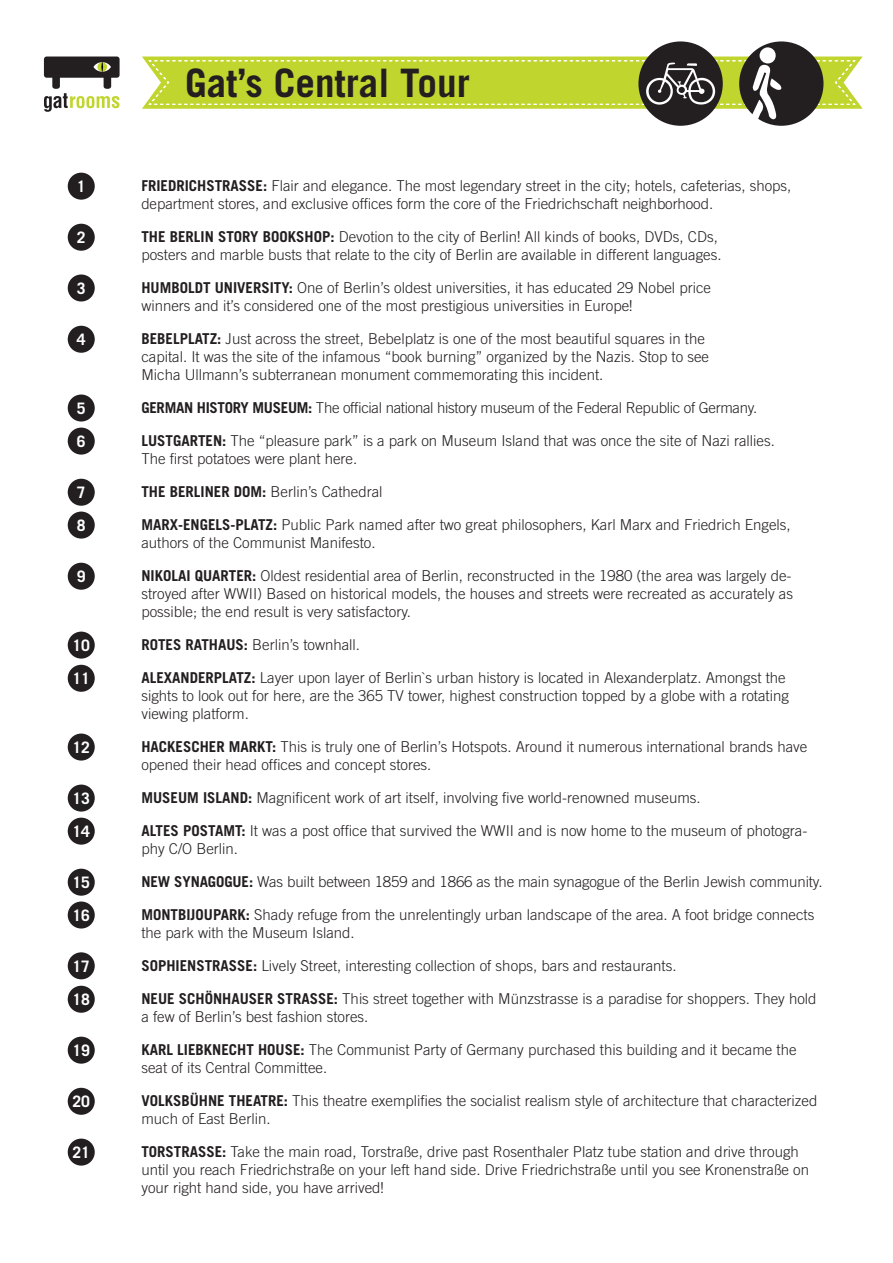
<style>
.page{position:relative;width:893px;height:1263px;background:#fff}
.page>*{position:absolute;margin:0;border:0;box-sizing:border-box;transform-origin:0 0}
.t1{font:700 39.3px "Trade Gothic";color:#231f20}
.t2{font:700 15.9px/33px "Trade Gothic";color:#fff}
.t3{font:300 15px/18px "Trade Gothic";color:#231f20}
.t4{font:700 15px "Trade Gothic";color:#231f20}
.t5{font:300 15px "Trade Gothic";letter-spacing:-.02em;color:#231f20}
.s1{font-weight:700}
</style>
<div class="page">
<svg style="left:44px;top:57px;width:76px;height:55px"></svg>
<div style="left:638px;top:41px;width:85px;height:85px;background:#231f20;border-radius:50%"></div>
<div style="left:739px;top:41px;width:84px;height:85px;background:#231f20;border-radius:50%"></div>
<div style="left:759px;top:47px;width:17px;height:17px;background:#fff;border-radius:50%"></div>
<svg style="left:142px;top:57px;width:721px;height:65px"></svg>
<div style="left:68px;top:173px;width:27px;height:27px;background:#231f20;border-radius:50%"></div>
<div style="left:68px;top:224px;width:27px;height:27px;background:#231f20;border-radius:50%"></div>
<div style="left:68px;top:274px;width:27px;height:27px;background:#231f20;border-radius:50%"></div>
<div style="left:68px;top:326px;width:27px;height:27px;background:#231f20;border-radius:50%"></div>
<div style="left:68px;top:394px;width:27px;height:27px;background:#231f20;border-radius:50%"></div>
<div style="left:68px;top:428px;width:27px;height:27px;background:#231f20;border-radius:50%"></div>
<div style="left:68px;top:479px;width:27px;height:27px;background:#231f20;border-radius:50%"></div>
<div style="left:68px;top:512px;width:27px;height:27px;background:#231f20;border-radius:50%"></div>
<div style="left:68px;top:563px;width:27px;height:27px;background:#231f20;border-radius:50%"></div>
<div style="left:68px;top:632px;width:27px;height:27px;background:#231f20;border-radius:50%"></div>
<div style="left:68px;top:665px;width:27px;height:27px;background:#231f20;border-radius:50%"></div>
<div style="left:68px;top:733px;width:27px;height:27px;background:#231f20;border-radius:50%"></div>
<div style="left:68px;top:784px;width:27px;height:27px;background:#231f20;border-radius:50%"></div>
<div style="left:68px;top:818px;width:27px;height:27px;background:#231f20;border-radius:50%"></div>
<div style="left:68px;top:869px;width:27px;height:27px;background:#231f20;border-radius:50%"></div>
<div style="left:68px;top:901px;width:27px;height:27px;background:#231f20;border-radius:50%"></div>
<div style="left:68px;top:952px;width:27px;height:27px;background:#231f20;border-radius:50%"></div>
<div style="left:68px;top:986px;width:27px;height:27px;background:#231f20;border-radius:50%"></div>
<div style="left:68px;top:1037px;width:27px;height:27px;background:#231f20;border-radius:50%"></div>
<div style="left:68px;top:1088px;width:27px;height:27px;background:#231f20;border-radius:50%"></div>
<div style="left:68px;top:1138px;width:27px;height:27px;background:#231f20;border-radius:50%"></div>
<p class="t2" style="left:77px;top:170px;width:10px">1</p>
<p class="t2" style="left:77px;top:221px;width:10px">2</p>
<p class="t2" style="left:77px;top:272px;width:10px">3</p>
<p class="t2" style="left:77px;top:323px;width:10px">4</p>
<p class="t2" style="left:77px;top:392px;width:10px">5<br>6</p>
<p class="t2" style="left:77px;top:476px;width:10px">7<br>8</p>
<p class="t2" style="left:77px;top:560px;width:10px">9</p>
<p class="t2" style="left:72px;top:629px;width:19px">10<br>11</p>
<p class="t2" style="left:72px;top:731px;width:19px">12</p>
<p class="t2" style="left:72px;top:782px;width:19px">13<br>14</p>
<p class="t2" style="left:72px;top:866px;width:19px">15<br>16</p>
<p class="t2" style="left:72px;top:949px;width:19px;line-height:33.5px">17<br>18</p>
<p class="t2" style="left:72px;top:1034px;width:19px">19</p>
<p class="t2" style="left:72px;top:1085px;width:19px">20</p>
<p class="t2" style="left:72px;top:1136px;width:19px">21</p>
<h1 class="t1" style="left:185px;top:59px;width:286px">GAT’S CENTRAL TOUR</h1>
<p class="t3" style="left:141px;top:176px;width:651px;text-indent:98px"><span class="s1">SSE:</span> Flair and elegance. The most legendary street in the city; hotels, cafeterias, shops, department stores, and exclusive offices form the core of the Friedrichschaft neighborhood.</p>
<p class="t4" style="left:141px;top:227px;width:140px">THE BERLIN STORY BOOKSHOP</p>
<p class="t4" style="left:141px;top:176px;width:57px">FRIEDRICHSTRA</p>
<p class="t3" style="left:141px;top:227px;width:582px;text-align:right"><span class="s1">:</span> Devotion to the city of Berlin! All kinds of books, DVDs, CDs,<br>posters and marble busts that relate to the city of Berlin are available in different languages.</p>
<p class="t4" style="left:141px;top:278px;width:19px">HUMBOLDT</p>
<p class="t3" style="left:141px;top:278px;width:571px;text-indent:73px"><span class="s1">UNIVERSITY:</span> One of Berlin’s oldest universities, it has educated 29 Nobel price winners and it’s considered one of the most prestigious universities in Europe!</p>
<p class="t4" style="left:141px;top:329px;width:40px">BEBELPLAT</p>
<p class="t3" style="left:141px;top:329px;width:569px;text-indent:68px"><span class="s1">Z:</span> Just across the street, Bebelplatz is one of the most beautiful squares in the capital. It was the site of the infamous “book burning” organized by the Nazis. Stop to see<br>Micha Ullmann’s subterranean monument commemorating this incident.</p>
<p class="t4" style="left:141px;top:398px;width:25px">GERMAN</p>
<p class="t4" style="left:197px;top:398px;width:22px">HISTOR</p>
<p class="t5" style="left:241px;top:399px;width:518px"><span class="s1">Y MUSEUM:</span> The official national history museum of the Federal Republic of Germany.</p>
<p class="t4" style="left:141px;top:431px;width:16px">LUSTGART</p>
<p class="t3" style="left:141px;top:431px;width:635px;text-indent:64px"><span class="s1">EN:</span> The “pleasure park” is a park on Museum Island that was once the site of Nazi rallies.<br>The first potatoes were plant here.</p>
<p class="t3" style="left:141px;top:482px;width:243px"><span class="s1">THE BERLINER DOM:</span> Berlin’s Cathedral</p>
<p class="t3" style="left:141px;top:515px;width:651px"><span class="s1">MARX-ENGELS-PLATZ:</span> Public Park named after two great philosophers, Karl Marx and Friedrich Engels, authors of the Communist Manifesto.</p>
<p class="t4" style="left:141px;top:566px;width:22px">NIKOLA</p>
<p class="t4" style="left:186px;top:566px;width:26px">I QUART</p>
<p class="t3" style="left:141px;top:566px;width:653px;text-align:justify;text-indent:95px"><span class="s1">ER:</span> Oldest residential area of Berlin, reconstructed in the 1980 (the area was largely de&shy;stroyed after WWII) Based on historical models, the houses and streets were recreated as accurately as possible; the end result is very satisfactory.</p>
<p class="t4" style="left:141px;top:635px;width:62px">ROTES RATHAUS</p>
<p class="t3" style="left:244px;top:635px;width:118px"><span class="s1">:</span> Berlin’s townhall.</p>
<p class="t4" style="left:141px;top:668px;width:73px">ALEXAND ERPLAT</p>
<p class="t3" style="left:141px;top:668px;width:649px;text-indent:103px"><span class="s1">Z:</span> Layer upon layer of Berlin`s urban history is located in Alexanderplatz. Amongst the sights to look out for here, are the 365 TV tower, highest construction topped by a globe with a rotating viewing platform.</p>
<p class="t4" style="left:141px;top:737px;width:109px">HACKESCH ER MARKT</p>
<p class="t3" style="left:141px;top:737px;width:667px;text-indent:131px"><span class="s1">:</span> This is truly one of Berlin’s Hotspots. Around it numerous international brands have opened their head offices and concept stores.</p>
<p class="t4" style="left:141px;top:788px;width:70px">MUSEUM ISLAND</p>
<p class="t3" style="left:248px;top:788px;width:454px"><span class="s1">:</span> Magnificent work of art itself, involving five world-renowned museums.</p>
<p class="t4" style="left:141px;top:821px;width:60px">ALTES POSTAMT</p>
<p class="t3" style="left:241px;top:821px;width:567px"><span class="s1">:</span> It was a post office that survived the WWII and is now home to the museum of photogra-</p>
<p class="t3" style="left:141px;top:839px;width:98px">phy C/O Berlin.</p>
<p class="t4" style="left:141px;top:872px;width:59px">NEW SYNAGOGU</p>
<p class="t3" style="left:242px;top:872px;width:582px"><span class="s1">E:</span> Was built between 1859 and 1866 as the main synagogue of the Berlin Jewish community.</p>
<p class="t4" style="left:141px;top:905px;width:21px">MONTB</p>
<p class="t4" style="left:186px;top:905px;width:19px">IJOUPARK</p>
<p class="t3" style="left:141px;top:905px;width:674px;text-indent:104px"><span class="s1">:</span> Shady refuge from the unrelentingly urban landscape of the area. A foot bridge connects the park with the Museum Island.</p>
<p class="t4" style="left:141px;top:956px;width:55px">SOPHIENSTRASS</p>
<p class="t3" style="left:246px;top:956px;width:432px"><span class="s1">E:</span> Lively Street, interesting collection of shops, bars and restaurants.</p>
<p class="t4" style="left:141px;top:989px;width:82px">NEUE SCHÖNHAUS</p>
<p class="t4" style="left:257px;top:989px;width:38px">ER STRASS</p>
<p class="t3" style="left:141px;top:989px;width:677px;text-indent:185px"><span class="s1">E:</span> This street together with Münzstrasse is a paradise for shoppers. They hold a few of Berlin’s best fashion stores.</p>
<p class="t4" style="left:141px;top:1040px;width:17px">KARL</p>
<p class="t4" style="left:177px;top:1040px;width:61px">LIEBKNECHT</p>
<p class="t3" style="left:141px;top:1040px;width:657px;text-indent:117px"><span class="s1">HOUSE:</span> The Communist Party of Germany purchased this building and it became the seat of its Central Committee.</p>
<p class="t4" style="left:141px;top:1091px;width:9px">VOLKSB</p>
<p class="t3" style="left:141px;top:1091px;width:677px;text-indent:48px"><span class="s1">ÜHN E THEATRE:</span> This theatre exemplifies the socialist realism style of architecture that characterized much of East Berlin.</p>
<p class="t4" style="left:141px;top:1142px;width:17px">TORSTRASS</p>
<p class="t3" style="left:141px;top:1142px;width:669px;text-indent:73px"><span class="s1">E:</span> Take the main road, Torstraße, drive past Rosenthaler Platz tube station and drive through until you reach Friedrichstraße on your left hand side. Drive Friedrichstraße until you see Kronenstraße on your right hand side, you have arrived!</p>
</div>
